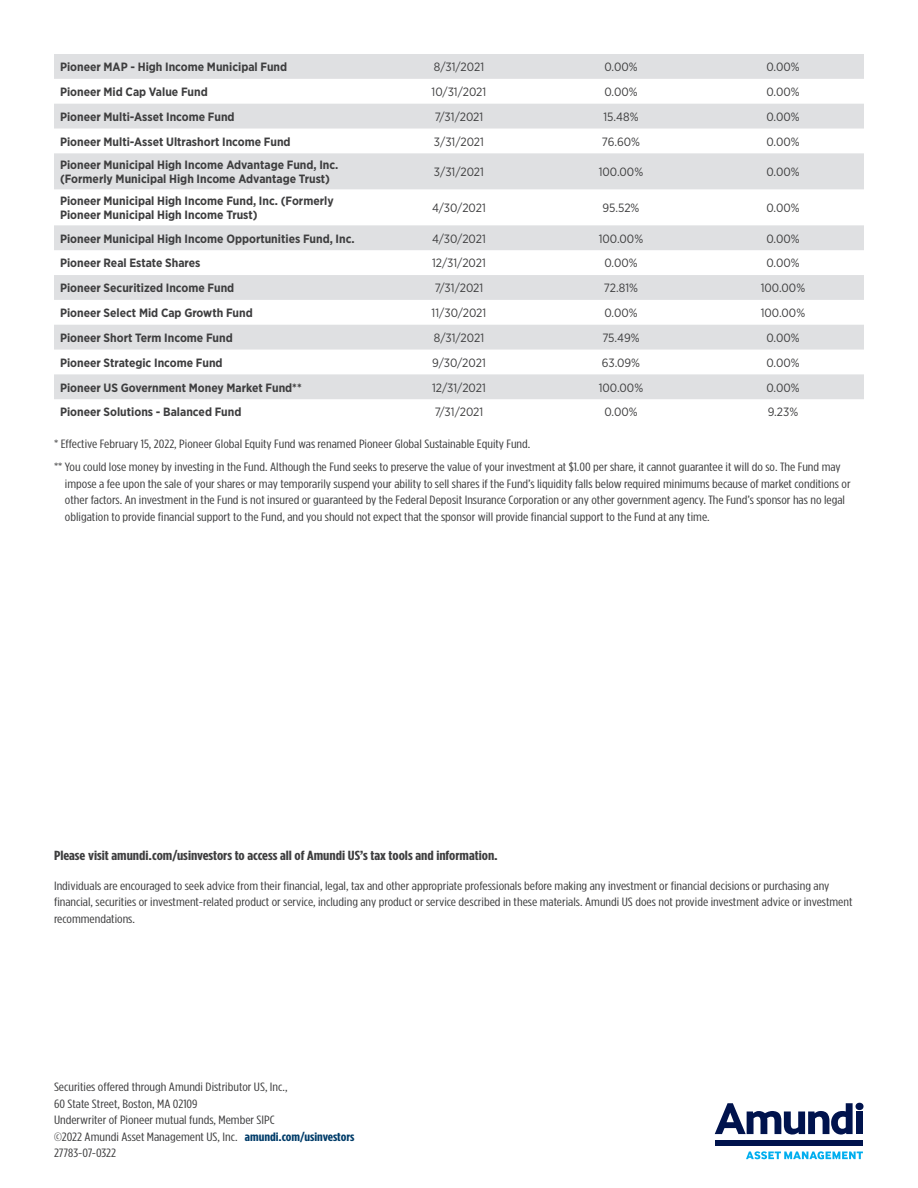
<style>
.page{position:relative;width:918px;height:1188px;background:#fff}
.page>*{position:absolute;margin:0;border:0;box-sizing:border-box;transform-origin:0 0}
._2018-Legal{font:700 13.2px "Gotham Condensed";color:#3e3e3f;scale:1.25 1}
._2018-Legal-2{font:12px/16.5px "Gotham Condensed";color:#3e3e3f;scale:1.25 1}
.t1{font:700 12px/14.4px "Gotham Narrow";color:#3e3e3f}
.t2{font:12px "Gotham Narrow";color:#3e3e3f}
.s1{font-weight:700;color:#013c69}
</style>
<div class="page">
<svg style="left:715px;top:1103px;width:138px;height:32px"></svg>
<div style="left:856px;top:1103px;width:8px;height:7px;background:#00134d;border-radius:50%"></div>
<div style="left:856px;top:1112px;width:7px;height:22px;background:#00134d"></div>
<div style="left:715px;top:1140px;width:148px;height:6px;background:#00134d"></div>
<svg style="left:746px;top:1151px;width:117px;height:9px"></svg>
<svg style="left:54px;top:54px;width:810px;height:345px;fill:#dfe0e2"></svg>
<p class="t1" style="left:60px;top:60px;width:229px">Pioneer MAP - High Income Municipal Fund</p>
<p class="t2" style="left:434px;top:60px;width:52px">8/31/2021</p>
<p class="t2" style="left:604px;top:60px;width:35px">0.00%</p>
<p class="t2" style="left:766px;top:60px;width:35px">0.00%</p>
<p class="t1" style="left:60px;top:85px;width:149px">Pioneer Mid Cap Value Fund</p>
<p class="t2" style="left:432px;top:84px;width:56px">10/31/2021</p>
<p class="t2" style="left:604px;top:84px;width:35px">0.00%</p>
<p class="t2" style="left:766px;top:84px;width:35px">0.00%</p>
<p class="t1" style="left:60px;top:109px;width:176px">Pioneer Multi-Asset Income Fund</p>
<p class="t2" style="left:435px;top:109px;width:50px">7/31/2021</p>
<p class="t2" style="left:603px;top:109px;width:37px">15.48%</p>
<p class="t2" style="left:766px;top:109px;width:35px">0.00%</p>
<p class="t1" style="left:60px;top:134px;width:232px">Pioneer Multi-Asset Ultrashort Income Fund</p>
<p class="t2" style="left:434px;top:134px;width:52px">3/31/2021</p>
<p class="t2" style="left:602px;top:134px;width:40px">76.60%</p>
<p class="t2" style="left:766px;top:134px;width:35px">0.00%</p>
<p class="t1" style="left:60px;top:157px;width:280px">Pioneer Municipal High Income Advantage Fund, Inc. (Formerly Municipal High Income Advantage Trust)</p>
<p class="t2" style="left:434px;top:164px;width:52px">3/31/2021</p>
<p class="t2" style="left:599px;top:164px;width:46px">100.00%</p>
<p class="t2" style="left:766px;top:164px;width:35px">0.00%</p>
<p class="t1" style="left:60px;top:193px;width:275px">Pioneer Municipal High Income Fund, Inc. (Formerly<br>Pioneer Municipal High Income Trust)</p>
<p class="t2" style="left:432px;top:200px;width:55px">4/30/2021</p>
<p class="t2" style="left:602px;top:200px;width:39px">95.52%</p>
<p class="t2" style="left:766px;top:200px;width:35px">0.00%</p>
<p class="t1" style="left:60px;top:231px;width:296px">Pioneer Municipal High Income Opportunities Fund, Inc.</p>
<p class="t2" style="left:432px;top:231px;width:55px">4/30/2021</p>
<p class="t2" style="left:599px;top:231px;width:46px">100.00%</p>
<p class="t2" style="left:766px;top:231px;width:35px">0.00%</p>
<p class="t1" style="left:60px;top:256px;width:142px">Pioneer Real Estate Shares</p>
<p class="t2" style="left:432px;top:256px;width:55px">12/31/2021</p>
<p class="t2" style="left:604px;top:256px;width:35px">0.00%</p>
<p class="t2" style="left:766px;top:256px;width:35px">0.00%</p>
<p class="t1" style="left:60px;top:281px;width:176px">Pioneer Securitized Income Fund</p>
<p class="t2" style="left:435px;top:281px;width:50px">7/31/2021</p>
<p class="t2" style="left:604px;top:281px;width:36px">72.81%</p>
<p class="t2" style="left:761px;top:281px;width:46px">100.00%</p>
<p class="t1" style="left:60px;top:306px;width:194px">Pioneer Select Mid Cap Growth Fund</p>
<p class="t2" style="left:432px;top:305px;width:56px">11/30/2021</p>
<p class="t2" style="left:604px;top:305px;width:35px">0.00%</p>
<p class="t2" style="left:761px;top:305px;width:46px">100.00%</p>
<p class="t1" style="left:60px;top:330px;width:174px">Pioneer Short Term Income Fund</p>
<p class="t2" style="left:434px;top:330px;width:52px">8/31/2021</p>
<p class="t2" style="left:602px;top:330px;width:39px">75.49%</p>
<p class="t2" style="left:766px;top:330px;width:35px">0.00%</p>
<p class="t1" style="left:60px;top:355px;width:164px">Pioneer Strategic Income Fund</p>
<p class="t2" style="left:432px;top:355px;width:55px">9/30/2021</p>
<p class="t2" style="left:602px;top:355px;width:40px">63.09%</p>
<p class="t2" style="left:766px;top:355px;width:35px">0.00%</p>
<p class="t1" style="left:60px;top:380px;width:243px">Pioneer US Government Money Market Fund**</p>
<p class="t2" style="left:432px;top:380px;width:55px">12/31/2021</p>
<p class="t2" style="left:599px;top:380px;width:46px">100.00%</p>
<p class="t2" style="left:766px;top:380px;width:35px">0.00%</p>
<p class="t1" style="left:60px;top:405px;width:183px">Pioneer Solutions - Balanced Fund</p>
<p class="t2" style="left:435px;top:405px;width:50px">7/31/2021</p>
<p class="t2" style="left:604px;top:405px;width:35px">0.00%</p>
<p class="t2" style="left:768px;top:405px;width:32px">9.23%</p>
<p class="_2018-Legal-2" style="left:54px;top:436px;width:383px">* Effective February 15, 2022, Pioneer Global Equity Fund was renamed Pioneer Global Sustainable Equity Fund.</p>
<p class="_2018-Legal-2" style="left:65px;top:459px;width:630px;text-indent:-11px">** You could lose money by investing in the Fund. Although the Fund seeks to preserve the value of your investment at $1.00 per share, it cannot guarantee it will do so. The Fund may impose a fee upon the sale of your shares or may temporarily suspend your ability to sell shares if the Fund’s liquidity falls below required minimums because of market conditions or other factors. An investment in the Fund is not insured or guaranteed by the Federal Deposit Insurance Corporation or any other government agency. The Fund’s sponsor has no legal obligation to provide financial support to the Fund, and you should not expect that the sponsor will provide financial support to the Fund at any time.</p>
<p class="_2018-Legal" style="left:54px;top:847px;width:357px">Please visit amundi.com/usinvestors to access all of Amundi US’s tax tools and information.</p>
<p class="_2018-Legal-2" style="left:54px;top:877px;width:640px">Individuals are encouraged to seek advice from their financial, legal, tax and other appropriate professionals before making any investment or financial decisions or purchasing any financial, securities or investment-related product or service, including any product or service described in these materials. Amundi US does not provide investment advice or investment recommendations.</p>
<p class="_2018-Legal-2" style="left:54px;top:1079px;width:242px">Securities offered through Amundi Distributor US, Inc.,<br>60 State Street, Boston, MA 02109<br>Underwriter of Pioneer mutual funds, Member SIPC<br>©2022 Amundi Asset Management US, Inc. <span class="s1">amundi.com/usinvestors </span>27783-07-0322</p>
</div>
